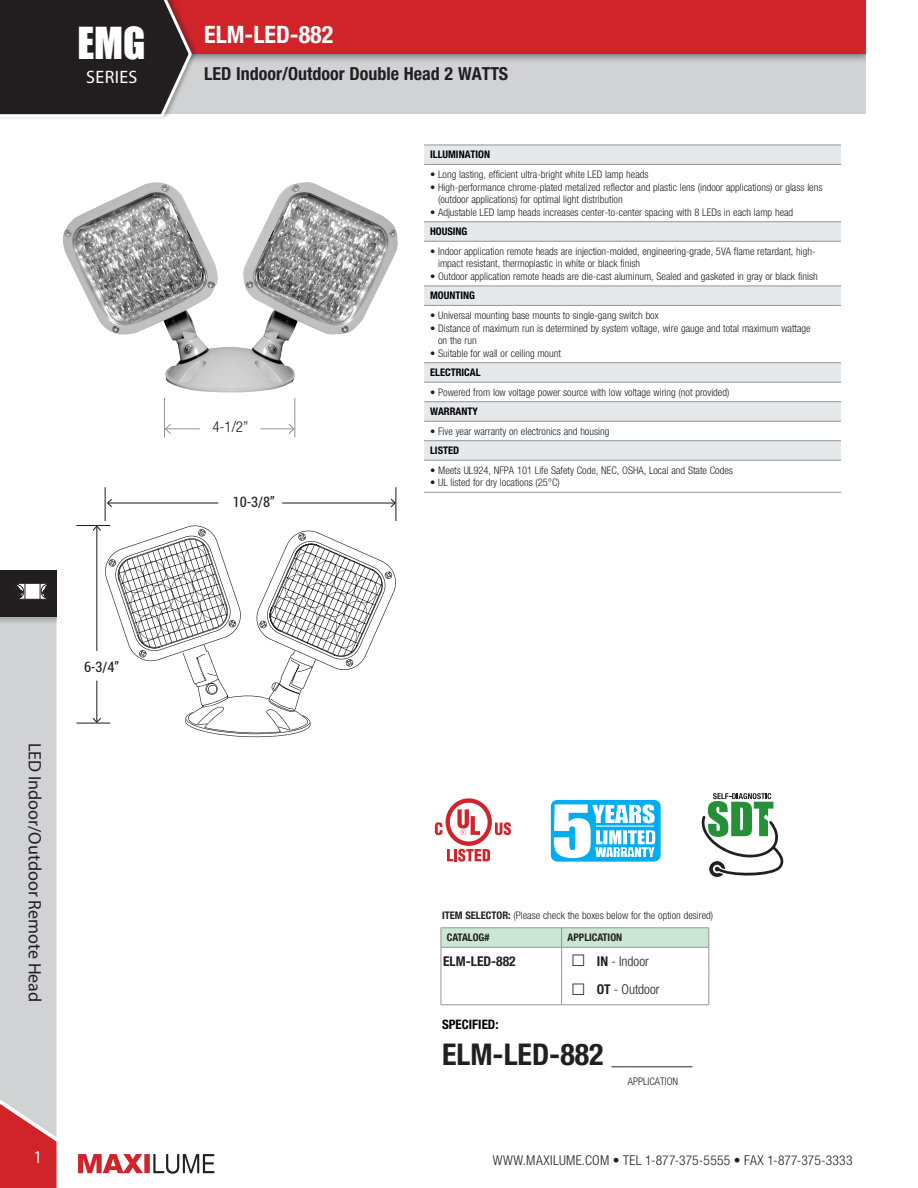
<style>
.page{position:relative;width:918px;height:1188px;background:#fff}
.page>*{position:absolute;margin:0;border:0;box-sizing:border-box;transform-origin:0 0}
.t1{font:40.5px "Impact";color:#fff}
.t2{font:700 condensed 30px "Helvetica Neue LT Std";color:#231f20}
.t3{font:700 condensed 24px "Helvetica Neue LT Std";color:#fff}
.t4{font:700 condensed 18px "Helvetica Neue LT Std";color:#231f20}
.t5{font:18px "Myriad Pro";color:#231f20}
.t6{font:18px "Myriad Pro";letter-spacing:.02em;color:#fff}
.t7{font:condensed 18px "Myriad Pro";color:#fff}
.t8{font:300 condensed 15px "Helvetica Neue LT Std";color:#231f20}
.t9{font:14.55px "Roboto Condensed";color:#231f20}
.t10{font:300 condensed 13.5px "Helvetica Neue LT Std";letter-spacing:.02em;color:#231f20}
.t11{font:700 condensed 13.5px "Helvetica Neue LT Std";color:#231f20}
.t12{font:300 condensed 13.5px "Helvetica Neue LT Std";color:#231f20}
.t13{font:700 condensed 13.05px "Helvetica Neue LT Std";color:#000001}
.t14{font:300 condensed 10.5px/12.6px "Helvetica Neue LT Std";color:#231f20}
.t15{font:700 condensed 10.5px "Helvetica Neue LT Std";color:#000001}
.t16{font:700 condensed 10.5px "Helvetica Neue LT Std";color:#231f20}
.s1{font-weight:700}
.s2{font-weight:300;font-size:18px}
</style>
<div class="page">
<svg style="left:424px;top:146px;width:417px;height:314px"></svg>
<hr style="left:424px;top:145px;width:417px;height:1px;background:#939598">
<hr style="left:424px;top:164px;width:417px;height:1px;background:#939598">
<hr style="left:424px;top:221px;width:417px;height:1px;background:#939598">
<hr style="left:424px;top:241px;width:417px;height:1px;background:#939598">
<hr style="left:424px;top:286px;width:417px;height:1px;background:#939598">
<hr style="left:424px;top:305px;width:417px;height:1px;background:#939598">
<hr style="left:424px;top:362px;width:417px;height:1px;background:#939598">
<hr style="left:424px;top:382px;width:417px;height:1px;background:#939598">
<hr style="left:424px;top:401px;width:417px;height:1px;background:#939598">
<hr style="left:424px;top:421px;width:417px;height:1px;background:#939598">
<hr style="left:424px;top:440px;width:417px;height:1px;background:#939598">
<hr style="left:424px;top:460px;width:417px;height:1px;background:#939598">
<hr style="left:424px;top:492px;width:417px;height:1px;background:#939598">
<hr style="left:441px;top:927px;width:121px;height:1px;background:#939598">
<hr style="left:562px;top:927px;width:33px;height:1px;background:#939598">
<hr style="left:595px;top:927px;width:114px;height:1px;background:#939598">
<hr style="left:561px;top:974px;width:1px;height:30px;background:#939598">
<hr style="left:708px;top:974px;width:1px;height:30px;background:#939598">
<hr style="left:441px;top:1004px;width:121px;height:1px;background:#939598">
<hr style="left:562px;top:1004px;width:33px;height:1px;background:#939598">
<hr style="left:595px;top:1004px;width:114px;height:1px;background:#939598">
<hr style="left:441px;top:974px;width:1px;height:30px;background:#939598">
<svg style="left:78px;top:1154px;width:136px;height:20px"></svg>
<svg style="left:0;top:617px;width:57px;height:571px;background:#d1bec1"></svg>
<div style="left:0;top:570px;width:57px;height:47px;background:#221e20"></div>
<div style="left:18px;top:583px;width:30px;height:16px;background:#fff"></div>
<div style="left:18px;top:583px;width:30px;height:16px;border:1px solid #231f20"></div>
<svg style="left:15px;top:583px;width:11px;height:16px"></svg>
<svg style="left:40px;top:583px;width:8px;height:16px"></svg>
<div style="left:155px;top:54px;width:712px;height:59px;background:#d1d2d4"></div>
<div style="left:135px;top:0;width:740px;height:64px;background:#231f20;opacity:.6"></div>
<div style="left:143px;top:0;width:724px;height:54px;background:#d1232a"></div>
<div style="left:0;top:0;width:199px;height:120px;background:#231f20;opacity:.4"></div>
<svg style="left:0;top:0;width:194px;height:119px;background:#3d3436"></svg>
<div style="left:78px;top:26px;width:72px;height:39px;background:#231f20"></div>
<div style="left:867px;top:0;width:11px;height:117px;background:#fff"></div>
<svg style="left:435px;top:798px;width:76px;height:64px"></svg>
<svg style="left:551px;top:800px;width:110px;height:62px"></svg>
<hr style="left:164px;top:398px;width:1px;height:39px;background:#939598">
<hr style="left:165px;top:429px;width:35px;height:1px;background:#939598">
<svg style="left:165px;top:423px;width:7px;height:11px"></svg>
<hr style="left:260px;top:429px;width:34px;height:1px;background:#939598">
<svg style="left:288px;top:424px;width:6px;height:10px"></svg>
<hr style="left:294px;top:398px;width:1px;height:39px;background:#939598">
<img style="left:62px;top:182px;width:336px;height:211px">
<hr style="left:105px;top:487px;width:1px;height:34px;background:#231f20">
<hr style="left:395px;top:487px;width:1px;height:34px;background:#231f20">
<hr style="left:108px;top:503px;width:110px;height:1px;background:#231f20">
<svg style="left:107px;top:499px;width:5px;height:8px"></svg>
<hr style="left:282px;top:503px;width:113px;height:1px;background:#231f20">
<svg style="left:391px;top:499px;width:5px;height:8px"></svg>
<hr style="left:76px;top:723px;width:34px;height:1px;background:#231f20">
<hr style="left:76px;top:525px;width:34px;height:1px;background:#231f20">
<svg style="left:93px;top:526px;width:303px;height:211px"></svg>
<svg style="left:701px;top:793px;width:83px;height:84px"></svg>
<svg style="left:441px;top:928px;width:268px;height:46px"></svg>
<p class="t1" style="left:77px;top:12px;width:70px">EMG</p>
<p class="t6" style="left:86px;top:66px;width:53px">SERIES</p>
<p class="t5" style="left:46px;top:743px;width:261px;rotate:90deg">LED Indoor/Outdoor Remote Head</p>
<p class="t9" style="left:84px;top:657px;width:36px">6-3/4”</p>
<p class="t7" style="left:34px;top:1146px;width:8px">1</p>
<p class="t3" style="left:204px;top:20px;width:131px">ELM-LED-882</p>
<p class="t4" style="left:204px;top:63px;width:306px">LED Indoor/Outdoor Double Head 2 WATTS</p>
<p class="t8" style="left:212px;top:418px;width:38px">4-1/2”</p>
<p class="t9" style="left:233px;top:492px;width:43px">10-3/8”</p>
<p class="t15" style="left:430px;top:148px;width:62px">ILLUMINATION</p>
<p class="t14" style="left:430px;top:168px;width:220px">• Long lasting, efficient ultra-bright white LED lamp heads</p>
<p class="t14" style="left:438px;top:180px;width:386px;text-indent:-8px">• High-performance chrome-plated metalized reflector and plastic lens (indoor applications) or glass lens (outdoor applications) for optimal light distribution</p>
<p class="t14" style="left:430px;top:206px;width:365px">• Adjustable LED lamp heads increases center-to-center spacing with 8 LEDs in each lamp head</p>
<p class="t15" style="left:430px;top:225px;width:39px">HOUSING</p>
<p class="t14" style="left:438px;top:245px;width:379px;text-indent:-8px">• Indoor application remote heads are injection-molded, engineering-grade, 5VA flame retardant, high&shy;impact resistant, thermoplastic in white or black finish</p>
<p class="t14" style="left:430px;top:270px;width:389px">• Outdoor application remote heads are die-cast aluminum, Sealed and gasketed in gray or black finish</p>
<p class="t15" style="left:430px;top:289px;width:46px">MOUNTING</p>
<p class="t14" style="left:430px;top:309px;width:230px">• Universal mounting base mounts to single-gang switch box</p>
<p class="t14" style="left:438px;top:321px;width:374px;text-indent:-8px">• Distance of maximum run is determined by system voltage, wire gauge and total maximum wattage on the run</p>
<p class="t14" style="left:430px;top:347px;width:132px">• Suitable for wall or ceiling mount</p>
<p class="t15" style="left:430px;top:366px;width:52px">ELECTRICAL</p>
<p class="t14" style="left:430px;top:386px;width:301px">• Powered from low voltage power source with low voltage wiring (not provided)</p>
<p class="t15" style="left:430px;top:405px;width:49px">WARRANTY</p>
<p class="t14" style="left:430px;top:425px;width:181px">• Five year warranty on electronics and housing</p>
<p class="t15" style="left:430px;top:444px;width:31px">LISTED</p>
<p class="t14" style="left:430px;top:464px;width:304px">• Meets UL924, NFPA 101 Life Safety Code, NEC, OSHA, Local and State Codes</p>
<p class="t14" style="left:430px;top:476px;width:131px">• UL listed for dry locations (25°C)</p>
<p class="t14" style="left:442px;top:909px;width:273px"><span class="s1">ITEM SELECTOR:</span> (Please check the boxes below for the option desired)</p>
<p class="t16" style="left:447px;top:931px;width:44px">CATALOG#</p>
<p class="t16" style="left:568px;top:931px;width:56px">APPLICATION</p>
<p class="t11" style="left:443px;top:953px;width:74px">ELM-LED-882</p>
<p class="t10" style="left:597px;top:953px;width:53px"><span class="s1">IN</span> - Indoor</p>
<p class="t12" style="left:597px;top:981px;width:64px"><span class="s1">OT</span> - Outdoor</p>
<p class="t13" style="left:442px;top:1017px;width:58px">SPECIFIED:</p>
<p class="t2" style="left:442px;top:1037px;width:252px">ELM-LED-882 <span class="s2">_________</span></p>
<p class="t14" style="left:628px;top:1075px;width:52px">APPLICATION</p>
<p class="t10" style="left:493px;top:1153px;width:361px">WWW.MAXILUME.COM • TEL 1-877-375-5555 • FAX 1-877-375-3333</p>
</div>
